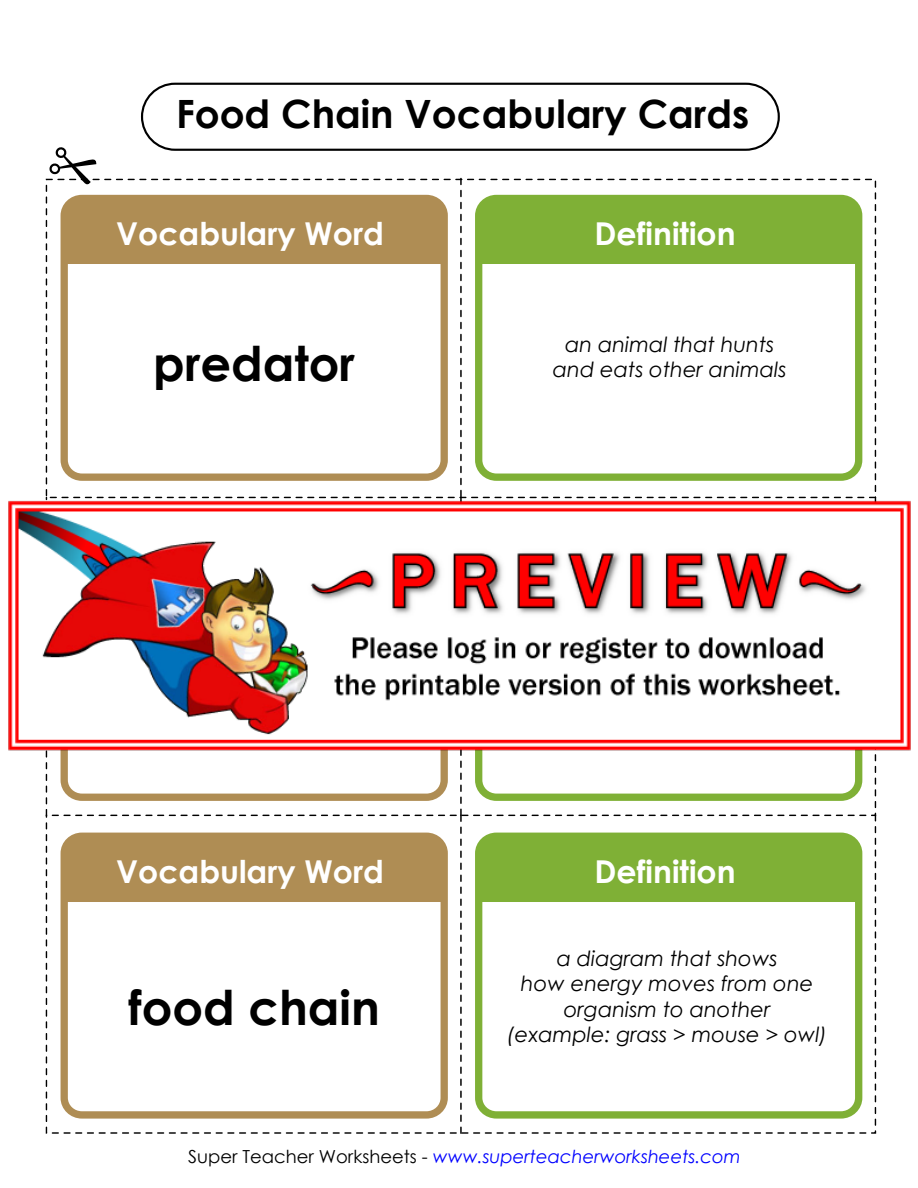
<style>
.page{position:relative;width:918px;height:1188px;background:#fff}
.page>*{position:absolute;margin:0;border:0;box-sizing:border-box;transform-origin:0 0}
.t1{font:700 48px "Century Gothic 2";color:#000}
.t2{font:700 39px "Century Gothic 2";color:#000}
.t3{font:700 31.5px "Century Gothic 2";color:#fff}
.t4{font:italic 21px/25.2px "Century Gothic 2";color:#000;text-align:center}
.t5{font:italic 18px "Century Gothic 2";color:#00f}
.s1{font-style:normal;color:#000}
</style>
<div class="page">
<div style="left:61px;top:195px;width:387px;height:286px;border:7px solid #af8d54;border-radius:17px"></div>
<div style="left:475px;top:195px;width:387px;height:286px;border:7px solid #7fb036;border-radius:17px"></div>
<svg style="left:47px;top:148px;width:50px;height:37px"></svg>
<div style="left:64px;top:198px;width:380px;height:66px;background:#af8d54"></div>
<div style="left:479px;top:198px;width:380px;height:66px;background:#7fb036"></div>
<div style="left:61px;top:515px;width:387px;height:286px;border:7px solid #af8d54;border-radius:17px"></div>
<div style="left:475px;top:515px;width:387px;height:286px;border:7px solid #7fb036;border-radius:17px"></div>
<svg style="left:460px;top:178px;width:2px;height:956px"></svg>
<div style="left:61px;top:833px;width:387px;height:286px;border:7px solid #af8d54;border-radius:17px"></div>
<div style="left:475px;top:833px;width:387px;height:286px;border:7px solid #7fb036;border-radius:17px"></div>
<div style="left:64px;top:836px;width:380px;height:66px;background:#af8d54"></div>
<div style="left:479px;top:836px;width:380px;height:66px;background:#7fb036"></div>
<img style="left:8px;top:495px;width:903px;height:259px">
<div style="left:141px;top:83px;width:639px;height:68px;border:2px solid #000;border-radius:33px"></div>
<h2 class="t2" style="left:176px;top:85px;width:575px">Food Chain Vocabulary Cards</h2>
<h3 class="t3" style="left:116px;top:210px;width:269px">Vocabulary Word</h3>
<h3 class="t3" style="left:595px;top:210px;width:143px">Definition</h3>
<h1 class="t1" style="left:153px;top:327px;width:203px">predator</h1>
<p class="t4" style="left:553px;top:332px;width:235px">an animal that hunts and eats other animals</p>
<h3 class="t3" style="left:116px;top:848px;width:269px">Vocabulary Word</h3>
<h3 class="t3" style="left:595px;top:848px;width:143px">Definition</h3>
<h1 class="t1" style="left:128px;top:971px;width:253px">food chain</h1>
<p class="t4" style="left:507px;top:946px;width:322px">a diagram that shows<br>how energy moves from one organism to another<br>(example: grass &gt; mouse &gt; owl)</p>
<p class="t5" style="left:188px;top:1144px;width:554px"><span class="s1">Super Teacher Worksheets -</span> www.superteacherworksheets.com</p>
</div>
